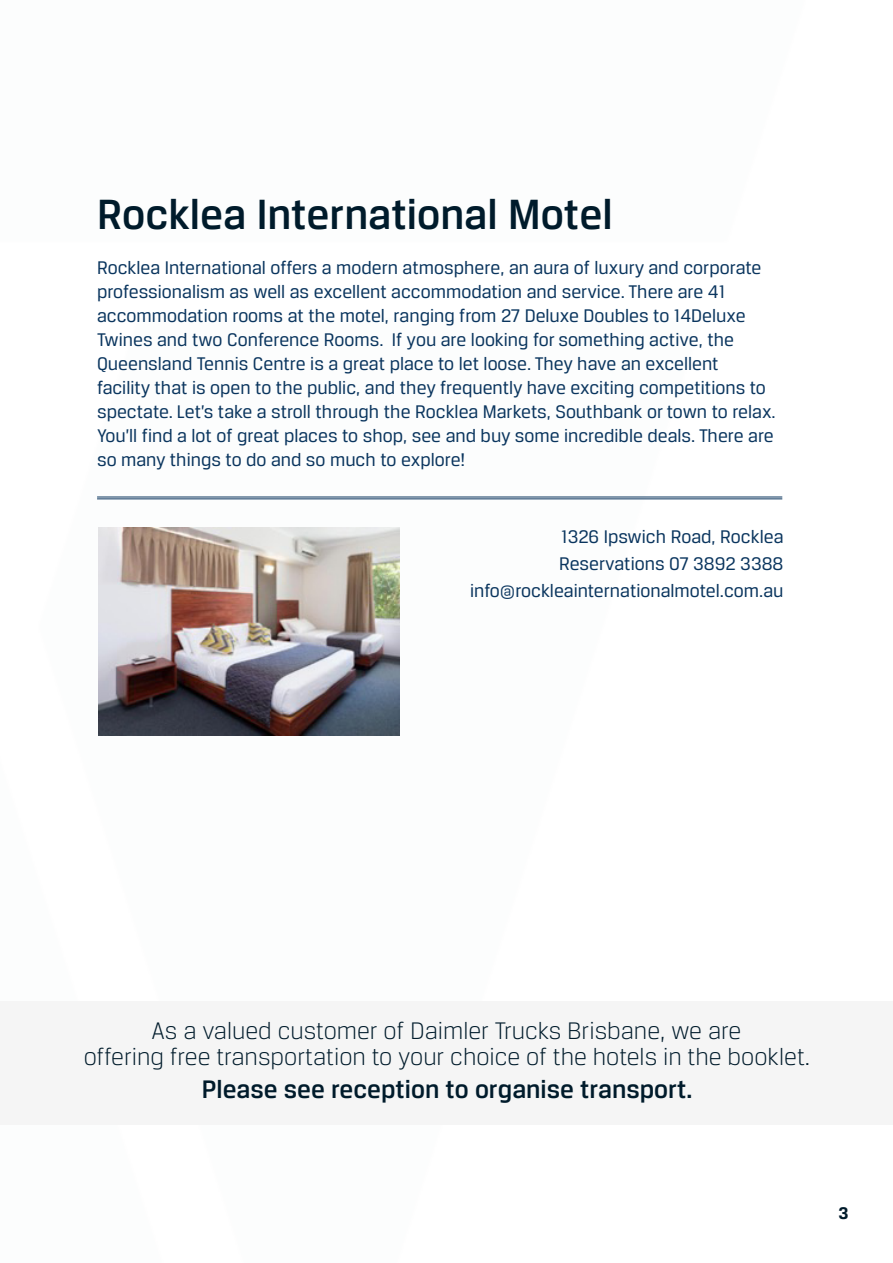
<style>
.page{position:relative;width:893px;height:1263px;background:#fff}
.page>*{position:absolute;margin:0;border:0;box-sizing:border-box;transform-origin:0 0}
.t1{font:500 45px "Breuer Text";color:#001b2b}
.t2{font:500 27px "Breuer Text";color:#001b2b}
.t3{font:300 25.5px "Breuer Text";color:#001b2b}
.t4{font:19.5px/24px "Breuer Text";color:#0a355e}
.t5{font:700 18px "Breuer Text";color:#001b2b}
</style>
<div class="page">
<hr style="left:97px;top:497px;width:685px;height:1px;background:#0a355e">
<hr style="left:97px;top:499px;width:685px;height:1px;background:#0a355e">
<img style="left:98px;top:528px;width:302px;height:207px">
<div style="left:0;top:1001px;width:893px;height:124px;background:#f5f5f5"></div>
<p class="t1" style="left:97px;top:190px;width:517px">Rocklea International Motel</p>
<p class="t4" style="left:97px;top:255px;width:680px">Rocklea International offers a modern atmosphere, an aura of luxury and corporate professionalism as well as excellent accommodation and service. There are 41 accommodation rooms at the motel, ranging from 27 Deluxe Doubles to 14Deluxe Twines and two Conference Rooms. If you are looking for something active, the Queensland Tennis Centre is a great place to let loose. They have an excellent facility that is open to the public, and they frequently have exciting competitions to spectate. Let’s take a stroll through the Rocklea Markets, Southbank or town to relax.<br>You’ll find a lot of great places to shop, see and buy some incredible deals. There are so many things to do and so much to explore!</p>
<p class="t4" style="left:561px;top:524px;width:224px">1326 Ipswich Road, Rocklea</p>
<p class="t4" style="left:559px;top:551px;width:226px">Reservations 07 3892 3388</p>
<p class="t4" style="left:470px;top:578px;width:315px">info@rockleainternationalmotel.com.au</p>
<p class="t3" style="left:152px;top:1017px;width:591px">As a valued customer of Daimler Trucks Brisbane, we are</p>
<p class="t3" style="left:84px;top:1043px;width:728px">offering free transportation to your choice of the hotels in the booklet.</p>
<p class="t2" style="left:202px;top:1074px;width:492px">Please see reception to organise transport.</p>
<p class="t5" style="left:838px;top:1203px;width:11px">3</p>
</div>
